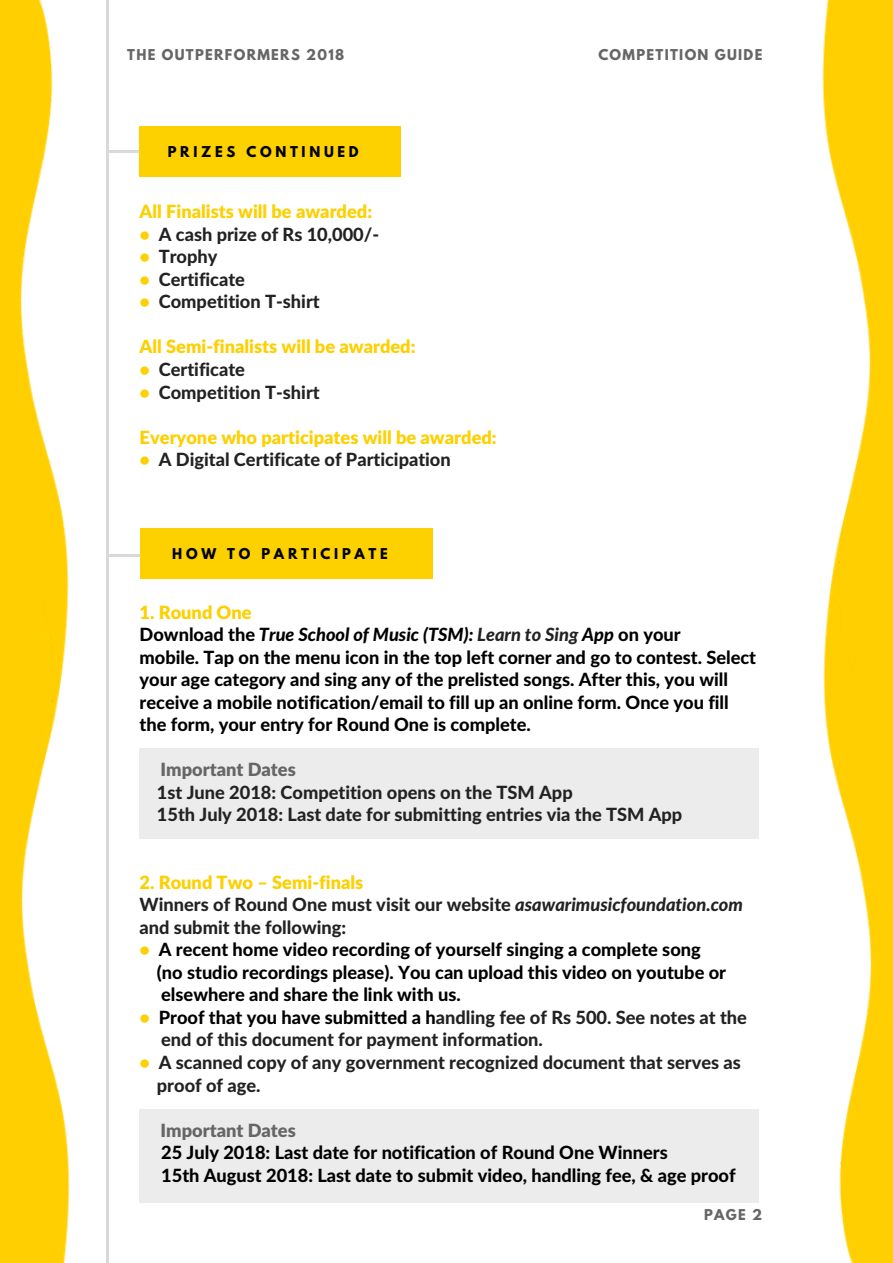
<style>
.page{position:relative;width:893px;height:1263px;background:#fff}
.page>*{position:absolute;margin:0;border:0;box-sizing:border-box;transform-origin:0 0}
.t1{font:800 18.15px/22.5px "Lato";color:#000}
.t2{font:800 18.15px/22.5px "Lato";color:#222}
.t3{font:900 18.15px "Lato";color:#fdd000}
.t4{font:900 18.15px "Lato";color:#666}
.t5{font:700 13.2px "League Spartan";letter-spacing:.1em;color:#666}
.t6{font:700 13.2px "League Spartan";letter-spacing:.28em;color:#000}
.s1{color:#fdd000}
.s2{font-weight:900;color:#fdd000}
.s3{font-style:italic}
.s4{font-style:italic;color:#222}
.s5{color:#000}
</style>
<div class="page">
<svg style="left:109px;top:150px;width:11px;height:3px"></svg>
<hr style="left:120px;top:150px;width:88px;height:3px;background:#d9d9d9">
<div style="left:140px;top:126px;width:261px;height:51px;background:#fdd000"></div>
<svg style="left:109px;top:555px;width:12px;height:2px"></svg>
<hr style="left:121px;top:555px;width:88px;height:2px;background:#d9d9d9">
<div style="left:140px;top:1109px;width:619px;height:94px;background:#ececec"></div>
<div style="left:140px;top:749px;width:619px;height:90px;background:#ececec"></div>
<div style="left:140px;top:528px;width:292px;height:51px;background:#fdd000"></div>
<img style="left:823px;top:669px;width:70px;height:594px">
<img style="left:822px;top:0;width:71px;height:669px">
<img style="left:0;top:0;width:69px;height:594px">
<img style="left:0;top:594px;width:70px;height:669px">
<hr style="left:106px;top:0;width:3px;height:57px;background:#d9d9d9">
<hr style="left:106px;top:56px;width:3px;height:88px;background:#d9d9d9">
<hr style="left:106px;top:144px;width:3px;height:87px;background:#d9d9d9">
<hr style="left:106px;top:231px;width:3px;height:88px;background:#d9d9d9">
<hr style="left:106px;top:319px;width:3px;height:87px;background:#d9d9d9">
<hr style="left:106px;top:406px;width:3px;height:88px;background:#d9d9d9">
<hr style="left:106px;top:494px;width:3px;height:87px;background:#d9d9d9">
<hr style="left:106px;top:581px;width:3px;height:88px;background:#d9d9d9">
<hr style="left:106px;top:669px;width:3px;height:87px;background:#d9d9d9">
<hr style="left:106px;top:756px;width:3px;height:88px;background:#d9d9d9">
<hr style="left:106px;top:843px;width:3px;height:88px;background:#d9d9d9">
<hr style="left:106px;top:931px;width:3px;height:88px;background:#d9d9d9">
<hr style="left:106px;top:1018px;width:3px;height:88px;background:#d9d9d9">
<hr style="left:106px;top:1106px;width:3px;height:88px;background:#d9d9d9">
<hr style="left:106px;top:1193px;width:3px;height:68px;background:#d9d9d9">
<p class="t5" style="left:127px;top:48px;width:219px">THE OUTPERFORMERS 2018</p>
<p class="t5" style="left:598px;top:48px;width:165px">COMPETITION GUIDE</p>
<p class="t6" style="left:168px;top:145px;width:192px">PRIZES CONTINUED</p>
<p class="t3" style="left:140px;top:200px;width:234px">All Finalists will be awarded:</p>
<p class="t2" style="left:140px;top:223px;width:241px"><span class="s1">•</span> A cash prize of Rs 10,000/-</p>
<p class="t2" style="left:140px;top:245px;width:79px"><span class="s1">•</span> Trophy</p>
<p class="t2" style="left:140px;top:268px;width:107px"><span class="s1">•</span> Certificate</p>
<p class="t2" style="left:140px;top:290px;width:182px"><span class="s1">•</span> Competition T-shirt</p>
<p class="t3" style="left:140px;top:336px;width:277px">All Semi-finalists will be awarded:</p>
<p class="t2" style="left:140px;top:358px;width:107px"><span class="s1">•</span> Certificate</p>
<p class="t2" style="left:140px;top:380px;width:182px"><span class="s1">•</span> Competition T-shirt</p>
<p class="t3" style="left:140px;top:426px;width:359px">Everyone who participates will be awarded:</p>
<p class="t2" style="left:140px;top:448px;width:313px"><span class="s1">•</span> A Digital Certificate of Participation</p>
<p class="t6" style="left:172px;top:547px;width:217px">HOW TO PARTICIPATE</p>
<p class="t1" style="left:140px;top:600px;width:618px"><span class="s2">1. Round One<br></span>Download the <span class="s3">True School of Music (TSM):</span> <span class="s4">Learn to Sing</span> <span class="s3">App</span> on your<br>mobile. Tap on the menu icon in the top left corner and go to contest. Select your age category and sing any of the prelisted songs. After this, you will receive a mobile notification/email to fill up an online form. Once you fill the form, your entry for Round One is complete.</p>
<p class="t4" style="left:161px;top:758px;width:137px">Important Dates</p>
<p class="t2" style="left:157px;top:780px;width:527px">1st June 2018: Competition opens on the TSM App<br>15th July 2018: Last date for submitting entries via the TSM App</p>
<p class="t2" style="left:140px;top:870px;width:605px"><span class="s2">2. Round Two – Semi-finals<br></span>Winners of Round One must visit our website <span class="s3">asawarimusicfoundation.com </span>and submit the following:</p>
<p class="t1" style="left:157px;top:938px;width:571px;text-indent:-17px"><span class="s1">•</span> A recent home video recording of yourself singing a complete song (no studio recordings please). You can upload this video on youtube or elsewhere and share the link with us.</p>
<p class="t2" style="left:161px;top:1006px;width:587px;text-indent:-22px"><span class="s1">•</span> <span class="s5">Proof that you have submitted a h</span>andling fee of Rs 500. See notes at the end of this document for payment information.</p>
<p class="t2" style="left:157px;top:1051px;width:585px;text-indent:-17px"><span class="s1">•</span> A scanned copy of any government recognized document that serves as proof of age.</p>
<p class="t4" style="left:161px;top:1118px;width:137px">Important Dates</p>
<p class="t1" style="left:161px;top:1141px;width:576px">25 July 2018: Last date for notification of Round One Winners<br>15th August 2018: Last date to submit video, handling fee, &amp; age proof</p>
<p class="t5" style="left:704px;top:1208px;width:59px">PAGE 2</p>
</div>
